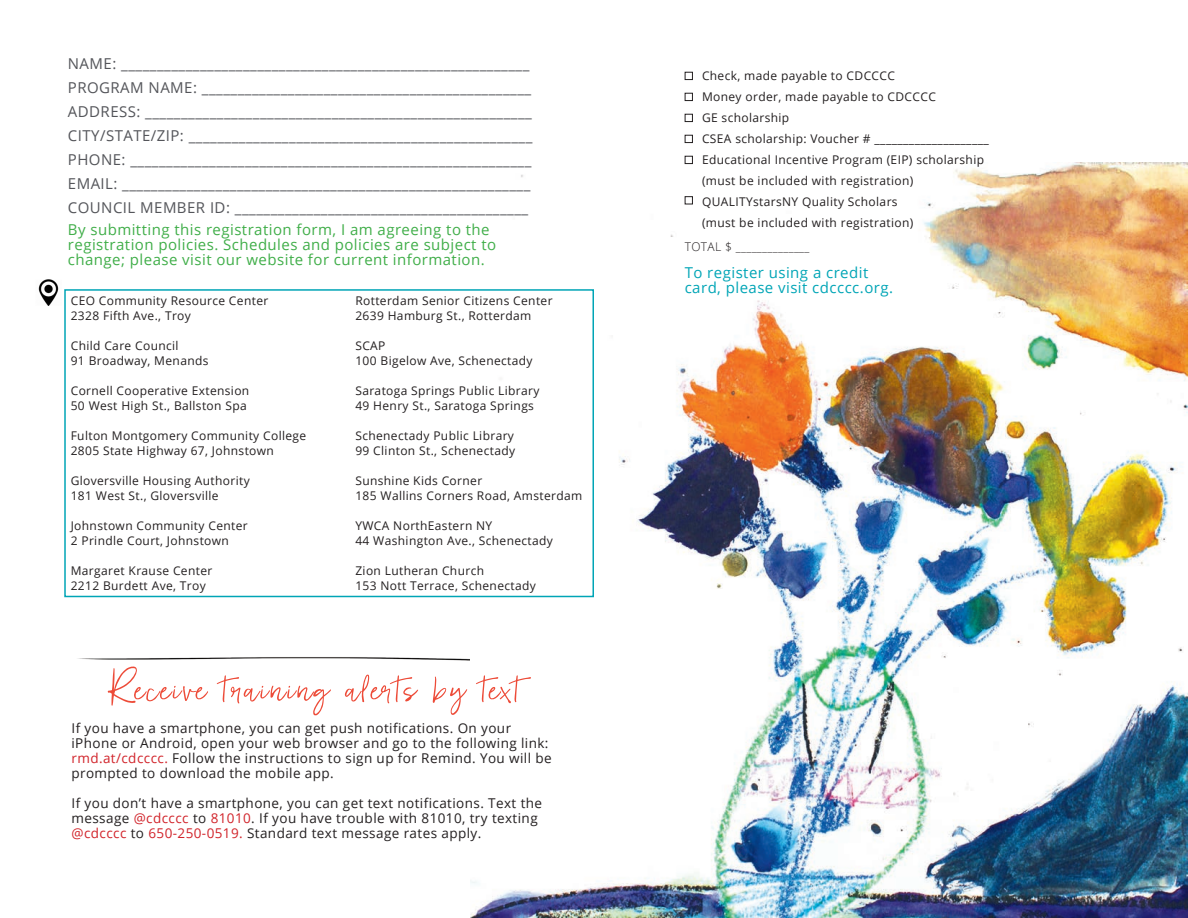
<style>
.page{position:relative;width:1188px;height:918px;background:#fff}
.page>*{position:absolute;margin:0;border:0;box-sizing:border-box;transform-origin:0 0}
.call_out_sublines{font:58.5px "Foxglow";letter-spacing:.03em;color:#ed4b38}
.registrant_details{font:15px "Open Sans";letter-spacing:.03em;color:#54555a}
.call_out_agreement{font:15px/15px "Open Sans";letter-spacing:.03em;color:#40ae49}
.call_out_agreement-2{font:15px/15px "Open Sans";letter-spacing:.03em;color:#00a5b6}
.main{font:13.5px/15px "Open Sans";letter-spacing:.03em;color:#231f20}
.location_addresses{font:12px/15px "Open Sans";letter-spacing:.03em;color:#231f20}
.payment_option{font:12px/21px "Open Sans";letter-spacing:.03em;color:#231f20}
.table_text{font:300 12px "Open Sans";letter-spacing:.03em;color:#231f20}
.s1{color:#d1232a}
</style>
<div class="page">
<img style="left:78px;top:657px;width:392px;height:4px">
<img style="left:471px;top:162px;width:717px;height:756px">
<div style="left:685px;top:72px;width:8px;height:8px;border:1px solid #231f20"></div>
<div style="left:685px;top:93px;width:8px;height:8px;border:1px solid #231f20"></div>
<div style="left:685px;top:114px;width:8px;height:8px;border:1px solid #231f20"></div>
<div style="left:685px;top:135px;width:8px;height:8px;border:1px solid #231f20"></div>
<div style="left:685px;top:156px;width:8px;height:8px;border:1px solid #231f20"></div>
<div style="left:685px;top:196px;width:8px;height:8px;border:1px solid #231f20"></div>
<div style="left:64px;top:289px;width:530px;height:308px;border:2px solid #00a5b6"></div>
<img style="left:38px;top:279px;width:21px;height:26px">
<p class="registrant_details" style="left:68px;top:54px;width:463px">NAME: _________________________________________________________</p>
<p class="registrant_details" style="left:68px;top:78px;width:465px">PROGRAM NAME: ______________________________________________</p>
<p class="registrant_details" style="left:68px;top:102px;width:466px">ADDRESS: ______________________________________________________</p>
<p class="registrant_details" style="left:68px;top:126px;width:466px">CITY/STATE/ZIP: ________________________________________________</p>
<p class="registrant_details" style="left:68px;top:150px;width:465px">PHONE: ________________________________________________________</p>
<p class="registrant_details" style="left:68px;top:174px;width:464px">EMAIL: _________________________________________________________</p>
<p class="registrant_details" style="left:68px;top:198px;width:462px">COUNCIL MEMBER ID: _________________________________________</p>
<p class="call_out_agreement" style="left:68px;top:222px;width:430px">By submitting this registration form, I am agreeing to the registration policies. Schedules and policies are subject to change; please visit our website for current information.</p>
<p class="location_addresses" style="left:71px;top:293px;width:199px">CEO Community Resource Center</p>
<p class="location_addresses" style="left:71px;top:308px;width:122px">2328 Fifth Ave., Troy</p>
<p class="location_addresses" style="left:71px;top:338px;width:109px">Child Care Council</p>
<p class="location_addresses" style="left:71px;top:353px;width:139px">91 Broadway, Menands</p>
<p class="location_addresses" style="left:71px;top:383px;width:180px">Cornell Cooperative Extension</p>
<p class="location_addresses" style="left:71px;top:398px;width:178px">50 West High St., Ballston Spa</p>
<p class="location_addresses" style="left:71px;top:428px;width:237px">Fulton Montgomery Community College</p>
<p class="location_addresses" style="left:71px;top:443px;width:205px">2805 State Highway 67, Johnstown</p>
<p class="location_addresses" style="left:71px;top:473px;width:181px">Gloversville Housing Authority</p>
<p class="location_addresses" style="left:71px;top:488px;width:149px">181 West St., Gloversville</p>
<p class="location_addresses" style="left:71px;top:518px;width:179px">Johnstown Community Center</p>
<p class="location_addresses" style="left:71px;top:533px;width:160px">2 Prindle Court, Johnstown</p>
<p class="location_addresses" style="left:71px;top:563px;width:143px">Margaret Krause Center</p>
<p class="location_addresses" style="left:71px;top:578px;width:137px">2212 Burdett Ave, Troy</p>
<p class="location_addresses" style="left:355px;top:293px;width:199px">Rotterdam Senior Citizens Center</p>
<p class="location_addresses" style="left:355px;top:308px;width:177px">2639 Hamburg St., Rotterdam</p>
<p class="location_addresses" style="left:355px;top:338px;width:179px">SCAP<br>100 Bigelow Ave, Schenectady</p>
<p class="location_addresses" style="left:355px;top:383px;width:186px">Saratoga Springs Public Library</p>
<p class="location_addresses" style="left:355px;top:398px;width:180px">49 Henry St., Saratoga Springs</p>
<p class="location_addresses" style="left:355px;top:428px;width:160px">Schenectady Public Library</p>
<p class="location_addresses" style="left:355px;top:443px;width:161px">99 Clinton St., Schenectady</p>
<p class="location_addresses" style="left:355px;top:473px;width:128px">Sunshine Kids Corner</p>
<p class="location_addresses" style="left:355px;top:488px;width:228px">185 Wallins Corners Road, Amsterdam</p>
<p class="location_addresses" style="left:355px;top:518px;width:138px">YWCA NorthEastern NY</p>
<p class="location_addresses" style="left:355px;top:533px;width:199px">44 Washington Ave., Schenectady</p>
<p class="location_addresses" style="left:355px;top:563px;width:130px">Zion Lutheran Church</p>
<p class="location_addresses" style="left:355px;top:578px;width:182px">153 Nott Terrace, Schenectady</p>
<p class="call_out_sublines" style="left:107px;top:657px;width:416px">Receive training alerts by text</p>
<p class="main" style="left:72px;top:720px;width:482px">If you have a smartphone, you can get push notifications. On your iPhone or Android, open your web browser and go to the following link: <span class="s1">rmd.at/cdcccc.</span> Follow the instructions to sign up for Remind. You will be prompted to download the mobile app.</p>
<p class="main" style="left:72px;top:795px;width:472px">If you don’t have a smartphone, you can get text notifications. Text the message <span class="s1">@cdcccc</span> to <span class="s1">81010</span>. If you have trouble with 81010, try texting <span class="s1">@cdcccc</span> to <span class="s1">650-250-0519.</span> Standard text message rates apply.</p>
<p class="payment_option" style="left:702px;top:64px;width:195px">Check, made payable to CDCCCC</p>
<p class="payment_option" style="left:702px;top:85px;width:236px">Money order, made payable to CDCCCC</p>
<p class="payment_option" style="left:702px;top:106px;width:89px">GE scholarship</p>
<p class="payment_option" style="left:702px;top:127px;width:288px">CSEA scholarship: Voucher # ____________________</p>
<p class="payment_option" style="left:702px;top:148px;width:284px">Educational Incentive Program (EIP) scholarship (must be included with registration)</p>
<p class="payment_option" style="left:702px;top:190px;width:213px">QUALITYstarsNY Quality Scholars (must be included with registration)</p>
<p class="table_text" style="left:685px;top:239px;width:126px">TOTAL $ ______________</p>
<p class="call_out_agreement-2" style="left:685px;top:265px;width:210px">To register using a credit card, please visit cdcccc.org.</p>
</div>
